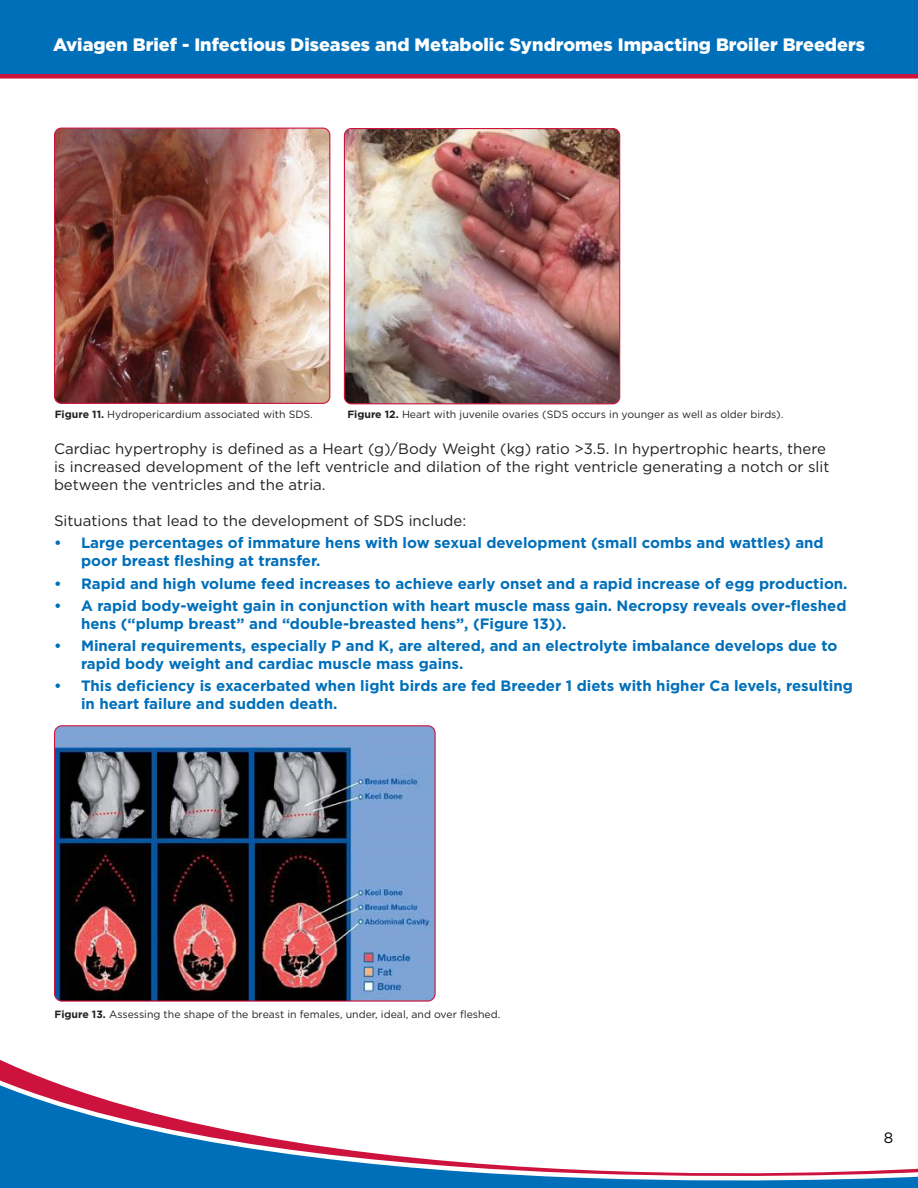
<style>
.page{position:relative;width:918px;height:1188px;background:#fff}
.page>*{position:absolute;margin:0;border:0;box-sizing:border-box;transform-origin:0 0}
.t1{font:900 18px "Gotham";color:#fff}
.t2{font:700 15px/18px "Gotham";color:#006fba}
.t3{font:15px/18px "Gotham";color:#231f20}
.t4{font:15px "Gotham";color:#000}
.t5{font:10.5px "Gotham";color:#231f20}
.s1{font-weight:700}
</style>
<div class="page">
<svg style="left:0;top:1066px;width:918px;height:122px"></svg>
<div style="left:0;top:0;width:918px;height:79px;background:#006fba"></div>
<img style="left:55px;top:128px;width:275px;height:275px">
<div style="left:54px;top:128px;width:276px;height:276px;border:1px solid #cd123d;border-radius:7px"></div>
<img style="left:344px;top:129px;width:276px;height:275px">
<div style="left:344px;top:128px;width:276px;height:276px;border:1px solid #cd123d;border-radius:7px"></div>
<img style="left:56px;top:727px;width:378px;height:273px">
<div style="left:54px;top:725px;width:382px;height:277px;border:1px solid #cd123d;border-radius:7px"></div>
<p class="t1" style="left:53px;top:33px;width:813px">Aviagen Brief - Infectious Diseases and Metabolic Syndromes Impacting Broiler Breeders</p>
<p class="t5" style="left:55px;top:408px;width:260px"><span class="s1">Figure 11.</span> Hydropericardium associated with SDS.</p>
<p class="t5" style="left:347px;top:408px;width:438px"><span class="s1">Figure 12.</span> Heart with juvenile ovaries (SDS occurs in younger as well as older birds).</p>
<p class="t3" style="left:54px;top:440px;width:777px">Cardiac hypertrophy is defined as a Heart (g)/Body Weight (kg) ratio &gt;3.5. In hypertrophic hearts, there is increased development of the left ventricle and dilation of the right ventricle generating a notch or slit between the ventricles and the atria.</p>
<p class="t3" style="left:54px;top:512px;width:414px">Situations that lead to the development of SDS include:</p>
<p class="t2" style="left:81px;top:534px;width:744px;text-indent:-27px">• Large percentages of immature hens with low sexual development (small combs and wattles) and poor breast fleshing at transfer.</p>
<p class="t2" style="left:54px;top:574px;width:795px">• Rapid and high volume feed increases to achieve early onset and a rapid increase of egg production.</p>
<p class="t2" style="left:81px;top:597px;width:767px;text-indent:-27px">• A rapid body-weight gain in conjunction with heart muscle mass gain. Necropsy reveals over-fleshed hens (“plump breast” and “double-breasted hens”, (Figure 13)).</p>
<p class="t2" style="left:81px;top:637px;width:758px;text-indent:-27px">• Mineral requirements, especially P and K, are altered, and an electrolyte imbalance develops due to rapid body weight and cardiac muscle mass gains.</p>
<p class="t2" style="left:81px;top:677px;width:773px;text-indent:-27px">• This deficiency is exacerbated when light birds are fed Breeder 1 diets with higher Ca levels, resulting in heart failure and sudden death.</p>
<p class="t5" style="left:54px;top:1007px;width:447px"><span class="s1">Figure 13.</span> Assessing the shape of the breast in females, under, ideal, and over fleshed.</p>
<p class="t4" style="left:884px;top:1128px;width:11px">8</p>
</div>
